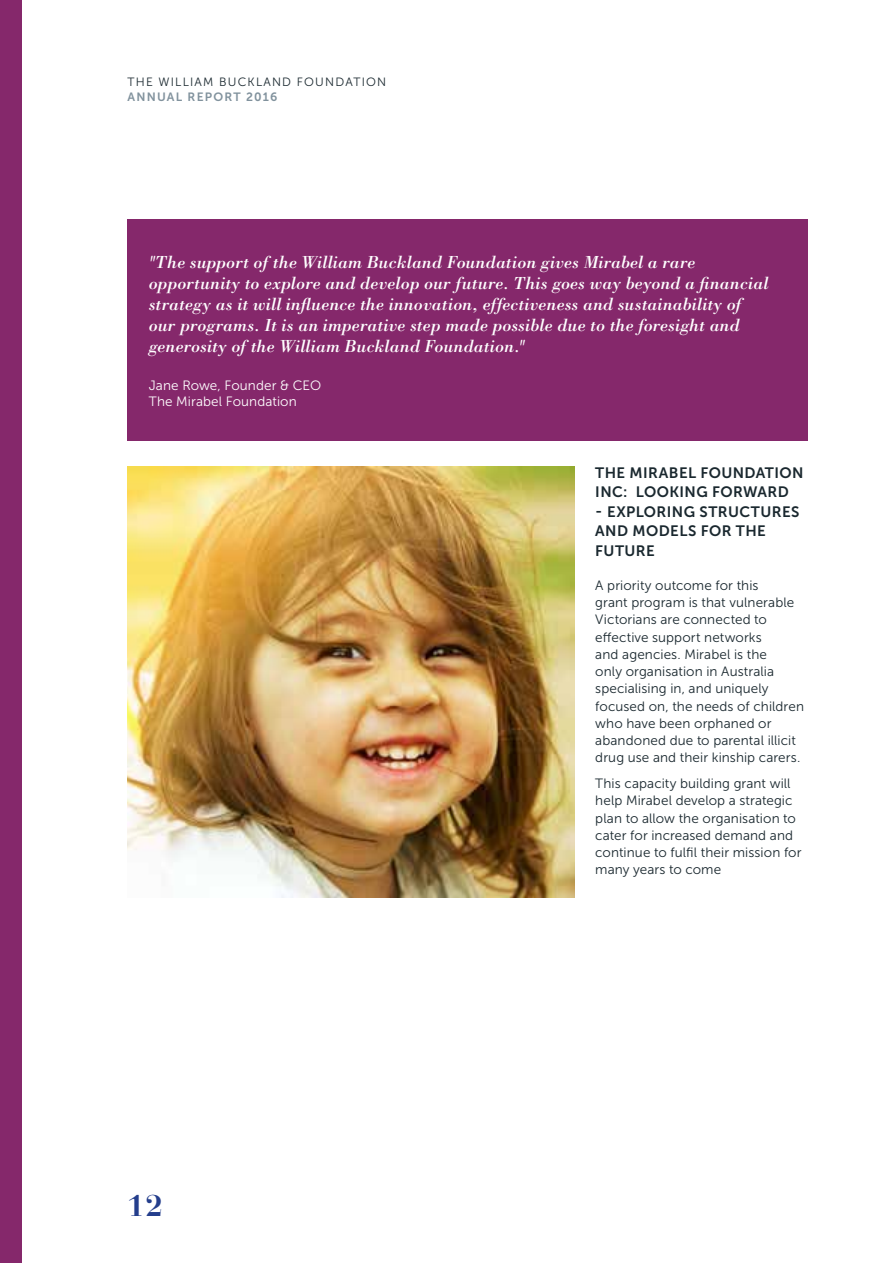
<style>
.page{position:relative;width:893px;height:1263px;background:#fff}
.page>*{position:absolute;margin:0;border:0;box-sizing:border-box;transform-origin:0 0}
.t1{font:700 30px "Bauer Bodoni";color:#243e8c}
.t2{font:italic 18px/21px "Bodoni";color:#fff}
.t3{font:15px/19.5px "Museo Sans 700";letter-spacing:.025em;color:#1a282f}
.t4{font:13.5px/17.2px "Museo Sans 300";letter-spacing:.005em;color:#1a282f}
.t5{font:13.5px/16.5px "Museo Sans 300";letter-spacing:.005em;color:#fff}
.t6{font:12px "Museo Sans 300";letter-spacing:.1em;color:#1a282f}
.t7{font:12px "Museo Sans 700";letter-spacing:.1em;color:#81929d}
</style>
<div class="page">
<div style="left:0;top:0;width:21px;height:1263px;background:#85286b"></div>
<img style="left:128px;top:466px;width:446px;height:431px">
<div style="left:128px;top:220px;width:680px;height:221px;background:#85286b"></div>
<p class="t6" style="left:128px;top:76px;width:260px">THE WILLIAM BUCKLAND FOUNDATION</p>
<p class="t7" style="left:128px;top:90px;width:151px">ANNUAL REPORT 2016</p>
<p class="t2" style="left:149px;top:251px;width:621px">"The support of the William Buckland Foundation gives Mirabel a rare opportunity to explore and develop our future. This goes way beyond a financial strategy as it will influence the innovation, effectiveness and sustainability of our programs. It is an imperative step made possible due to the foresight and generosity of the William Buckland Foundation."</p>
<p class="t5" style="left:149px;top:377px;width:174px">Jane Rowe, Founder &amp; CEO<br>The Mirabel Foundation</p>
<h1 class="t1" style="left:128px;top:1188px;width:36px">12</h1>
<p class="t3" style="left:595px;top:463px;width:210px">THE MIRABEL FOUNDATION<br>INC: LOOKING FORWARD</p>
<p class="t3" style="left:595px;top:502px;width:206px">- EXPLORING STRUCTURES<br>AND MODELS FOR THE<br>FUTURE</p>
<p class="t4" style="left:595px;top:577px;width:210px">A priority outcome for this<br>grant program is that vulnerable<br>Victorians are connected to effective support networks<br>and agencies. Mirabel is the<br>only organisation in Australia specialising in, and uniquely focused on, the needs of children who have been orphaned or abandoned due to parental illicit drug use and their kinship carers.</p>
<p class="t4" style="left:595px;top:775px;width:208px">This capacity building grant will help Mirabel develop a strategic plan to allow the organisation to cater for increased demand and continue to fulfil their mission for many years to come</p>
</div>
